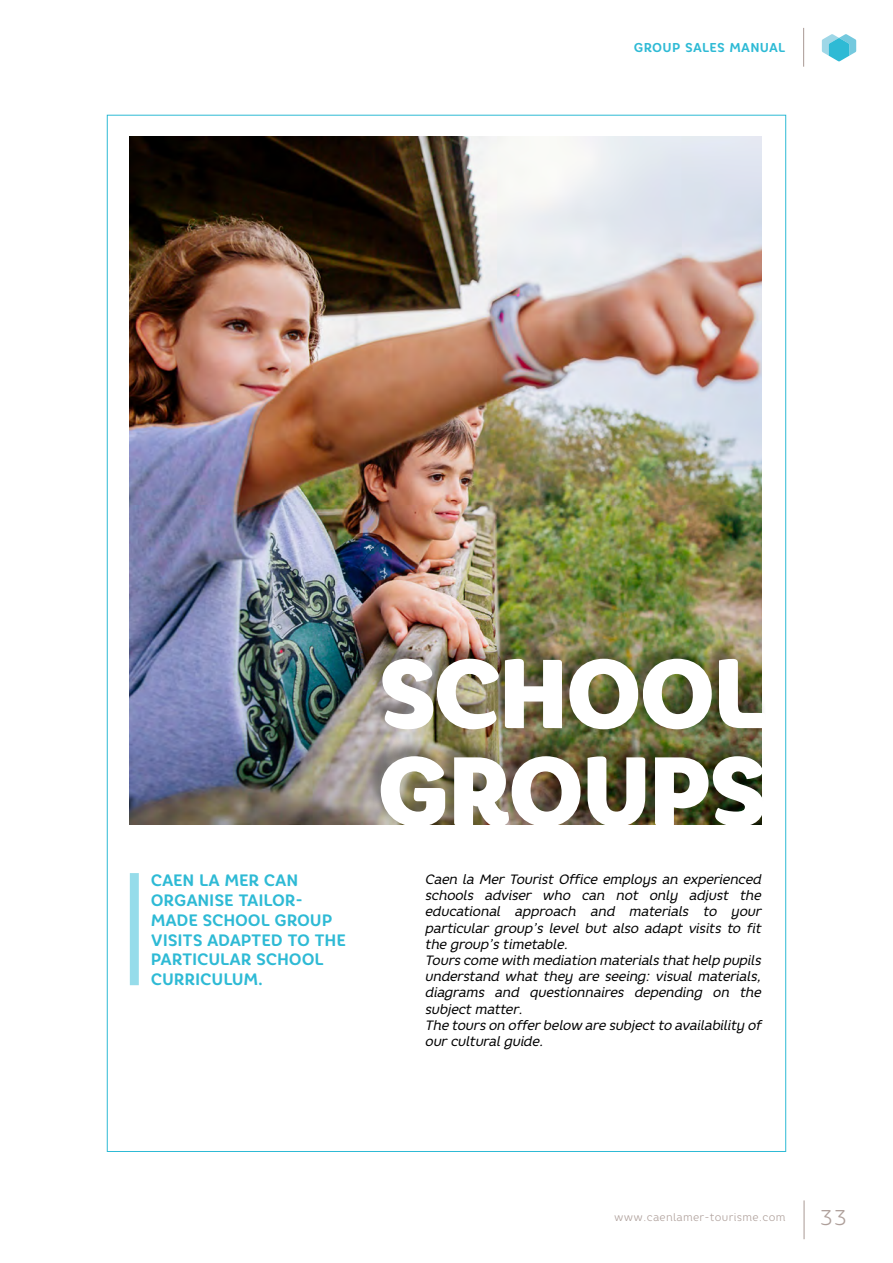
<style>
.page{position:relative;width:893px;height:1263px;background:#fff}
.page>*{position:absolute;margin:0;border:0;box-sizing:border-box;transform-origin:0 0}
.t1{font:900 97.5px/97.5px "Core Rhino 85";letter-spacing:-.04em;color:#fff}
.t2{font:300 21.45px "Core Rhino 35";color:#ae9f9a}
.t3{font:700 16.5px/19.8px "Core Rhino 65";letter-spacing:-.01em;color:#2ebad5}
.t4{font:italic 13.5px/16.2px "Core Rhino 45";letter-spacing:-.025em;color:#000}
.t5{font:700 12.9px "Core Rhino 65";letter-spacing:.025em;color:#2ebad5}
.t6{font:300 10.65px "Core Rhino 35";letter-spacing:.025em;color:#ae9f9a}
</style>
<div class="page">
<hr style="left:803px;top:1200px;width:2px;height:39px;background:#ae9f9a">
<hr style="left:803px;top:28px;width:1px;height:39px;background:#ae9f9a">
<svg style="left:822px;top:34px;width:34px;height:27px"></svg>
<img style="left:130px;top:137px;width:631px;height:688px">
<div style="left:130px;top:873px;width:9px;height:112px;background:#96dcea"></div>
<div style="left:363px;top:640px;width:404px;height:186px;background:#000;opacity:.4"></div>
<p class="t5" style="left:634px;top:40px;width:153px">GROUP SALES MANUAL</p>
<h1 class="t1" style="left:376px;top:645px;width:393px">SCHOOL<br>GROUPS</h1>
<p class="t3" style="left:151px;top:870px;width:197px">CAEN LA MER CAN<br>ORGANISE TAILOR-<br>MADE SCHOOL GROUP<br>VISITS ADAPTED TO THE<br>PARTICULAR SCHOOL<br>CURRICULUM.</p>
<p class="t4" style="left:425px;top:871px;width:338px">Caen la Mer Tourist Office employs an experienced schools adviser who can not only adjust the educational approach and materials to your particular group’s level but also adapt visits to fit the group’s timetable.<br>Tours come with mediation materials that help pupils understand what they are seeing: visual materials, diagrams and questionnaires depending on the subject matter.<br>The tours on offer below are subject to availability of our cultural guide.</p>
<p class="t6" style="left:614px;top:1210px;width:173px">www.caenlamer-tourisme.com</p>
<h2 class="t2" style="left:819px;top:1204px;width:30px">33</h2>
</div>
